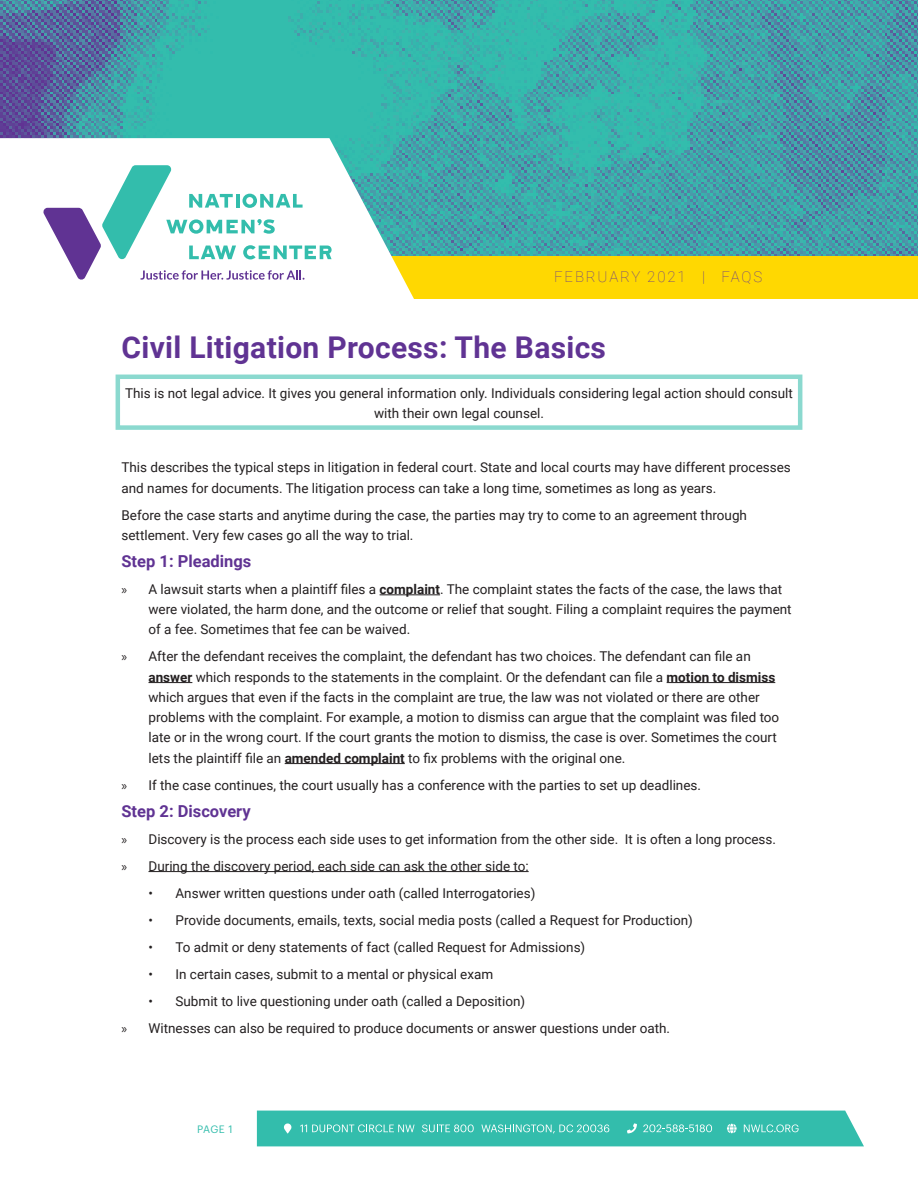
<style>
.page{position:relative;width:918px;height:1188px;background:#fff}
.page>*{position:absolute;margin:0;border:0;box-sizing:border-box;transform-origin:0 0}
.MAIN_TITLE{font:700 30px "Roboto";letter-spacing:.01em;color:#603393}
.BULLETED_BODY_TEXT{font:700 16.5px "Roboto";color:#603393}
.DATE{font:100 15px "Roboto";letter-spacing:.125em;color:#603393}
.BULLETED_BODY_TEXT-2{font:13.5px/20.2px "Roboto";color:#231f20}
.t1{font:10.5px "Graphik";color:#33bdac}
.s1{font-family:"Myriad Pro"}
.s2{font-weight:700}
</style>
<div class="page">
<img style="left:0;top:0;width:918px;height:256px">
<div style="left:370px;top:256px;width:548px;height:42px;background:#ffd801"></div>
<svg style="left:0;top:138px;width:422px;height:161px"></svg>
<svg style="left:43px;top:165px;width:289px;height:115px"></svg>
<svg style="left:257px;top:1111px;width:607px;height:35px"></svg>
<hr style="left:380px;top:595px;width:60px;height:1px;background:#231f20">
<hr style="left:148px;top:682px;width:44px;height:1px;background:#231f20">
<hr style="left:667px;top:682px;width:108px;height:1px;background:#231f20">
<hr style="left:285px;top:763px;width:120px;height:1px;background:#231f20">
<hr style="left:148px;top:871px;width:381px;height:1px;background:#231f20">
<p class="DATE" style="left:554px;top:266px;width:210px">FEBRUARY 2021 | FAQS</p>
<p class="MAIN_TITLE" style="left:122px;top:326px;width:486px">Civil Litigation Process: The Basics</p>
<p class="BULLETED_BODY_TEXT-2" style="left:125px;top:383px;width:669px;text-align:center">This is not legal advice. It gives you general information only. Individuals considering legal action should consult with their own legal counsel.</p>
<p class="BULLETED_BODY_TEXT-2" style="left:122px;top:457px;width:671px">This describes the typical steps in litigation in federal court. State and local courts may have different processes and names for documents. The litigation process can take a long time, sometimes as long as years.</p>
<p class="BULLETED_BODY_TEXT-2" style="left:122px;top:504px;width:627px">Before the case starts and anytime during the case, the parties may try to come to an agreement through settlement. Very few cases go all the way to trial.</p>
<p class="BULLETED_BODY_TEXT" style="left:122px;top:549px;width:131px">Step 1: Pleadings</p>
<p class="BULLETED_BODY_TEXT-2" style="left:148px;top:578px;width:645px;text-indent:-27px"><span class="s1">»</span> A lawsuit starts when a plaintiff files a <span class="s2">complaint</span>. The complaint states the facts of the case, the laws that were violated, the harm done, and the outcome or relief that sought. Filing a complaint requires the payment of a fee. Sometimes that fee can be waived.</p>
<p class="BULLETED_BODY_TEXT-2" style="left:148px;top:646px;width:632px;text-indent:-27px"><span class="s1">»</span> After the defendant receives the complaint, the defendant has two choices. The defendant can file an <span class="s2">answer</span> which responds to the statements in the complaint. Or the defendant can file a <span class="s2">motion to dismiss </span>which argues that even if the facts in the complaint are true, the law was not violated or there are other problems with the complaint. For example, a motion to dismiss can argue that the complaint was filed too late or in the wrong court. If the court grants the motion to dismiss, the case is over. Sometimes the court lets the plaintiff file an <span class="s2">amended complaint</span> to fix problems with the original one.</p>
<p class="BULLETED_BODY_TEXT-2" style="left:122px;top:774px;width:581px"><span class="s1">»</span> If the case continues, the court usually has a conference with the parties to set up deadlines.</p>
<p class="BULLETED_BODY_TEXT" style="left:122px;top:799px;width:131px">Step 2: Discovery</p>
<p class="BULLETED_BODY_TEXT-2" style="left:122px;top:828px;width:656px"><span class="s1">»</span> Discovery is the process each side uses to get information from the other side. It is often a long process.</p>
<p class="BULLETED_BODY_TEXT-2" style="left:122px;top:855px;width:409px"><span class="s1">»</span> During the discovery period, each side can ask the other side to:</p>
<p class="BULLETED_BODY_TEXT-2" style="left:148px;top:882px;width:388px">• Answer written questions under oath (called Interrogatories)</p>
<p class="BULLETED_BODY_TEXT-2" style="left:148px;top:909px;width:546px">• Provide documents, emails, texts, social media posts (called a Request for Production)</p>
<p class="BULLETED_BODY_TEXT-2" style="left:148px;top:936px;width:438px">• To admit or deny statements of fact (called Request for Admissions)</p>
<p class="BULLETED_BODY_TEXT-2" style="left:148px;top:963px;width:346px">• In certain cases, submit to a mental or physical exam</p>
<p class="BULLETED_BODY_TEXT-2" style="left:148px;top:990px;width:378px">• Submit to live questioning under oath (called a Deposition)</p>
<p class="BULLETED_BODY_TEXT-2" style="left:122px;top:1017px;width:550px"><span class="s1">»</span> Witnesses can also be required to produce documents or answer questions under oath.</p>
<p class="t1" style="left:197px;top:1121px;width:37px">PAGE 1</p>
</div>
